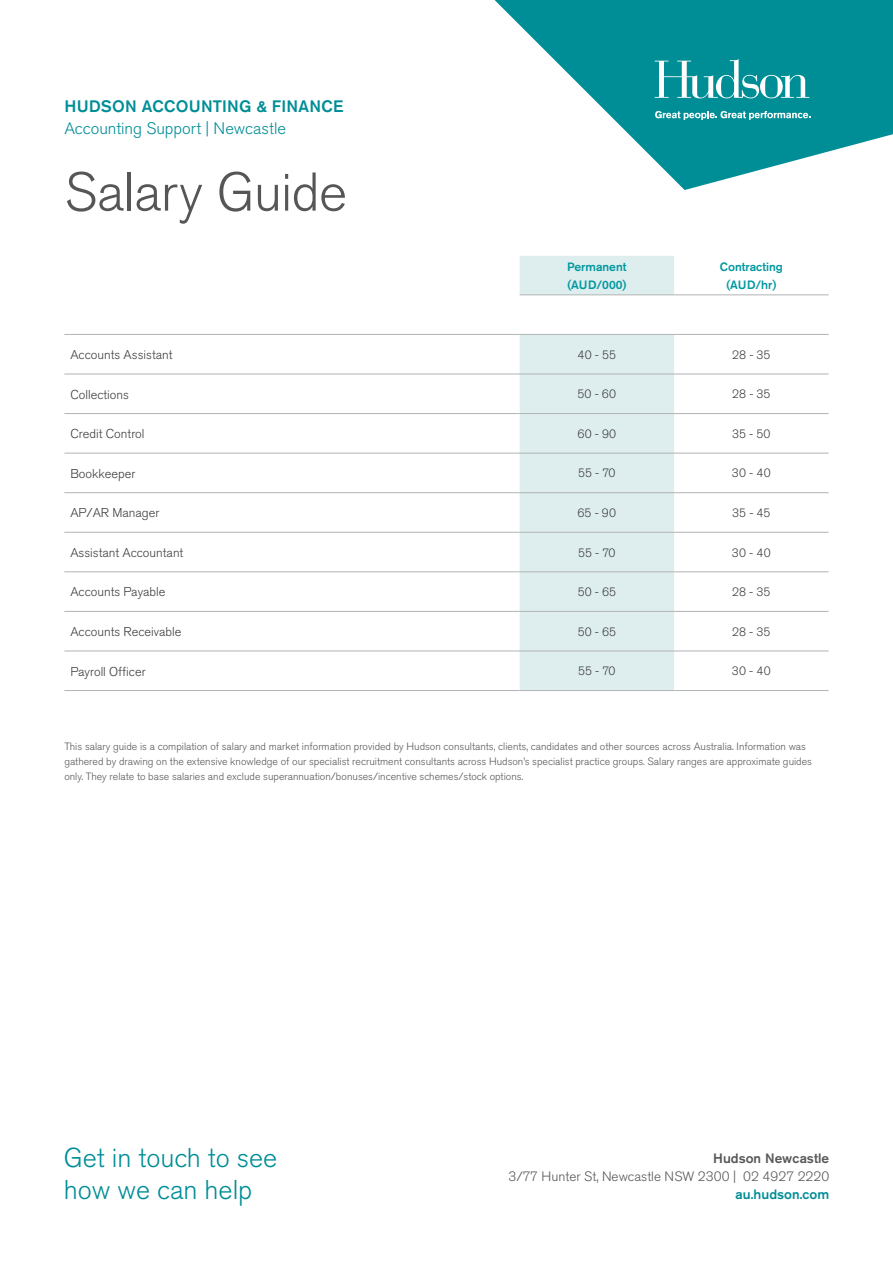
<style>
.page{position:relative;width:893px;height:1263px;background:#fff}
.page>*{position:absolute;margin:0;border:0;box-sizing:border-box;transform-origin:0 0}
.t1{font:300 54px "Akzidenz Grotesk Pro";letter-spacing:-.015em;color:#555658}
.t2{font:300 27px/32.4px "Akzidenz Grotesk Pro";color:#008e96}
.t3{font:300 16.5px "Akzidenz Grotesk Pro";color:#008e96}
.t4{font:500 16.5px "Akzidenz Grotesk Pro";letter-spacing:.015em;color:#008e96}
.t5{font:300 13.5px "Akzidenz Grotesk Pro";color:#58585a}
.t6{font:500 13.5px "Akzidenz Grotesk Pro";color:#58585a}
.t7{font:500 13.5px "Akzidenz Grotesk Pro";color:#008e96}
.t8{font:300 12.75px "Akzidenz Grotesk Pro";color:#3e3d40}
.t9{font:300 12px "Akzidenz Grotesk Pro";color:#3e3d40}
.t10{font:500 12px/18px "Akzidenz Grotesk Pro";color:#00989f}
.t11{font:300 10.5px/15px "Akzidenz Grotesk Pro";color:#58585a}
</style>
<div class="page">
<div style="left:520px;top:256px;width:154px;height:434px;background:#deeeee"></div>
<div style="left:520px;top:295px;width:154px;height:39px;background:#fff"></div>
<hr style="left:520px;top:295px;width:154px;height:1px;background:#b1b3b4">
<hr style="left:674px;top:295px;width:155px;height:1px;background:#b1b3b4">
<hr style="left:64px;top:374px;width:456px;height:1px;background:#b1b3b4">
<hr style="left:520px;top:374px;width:154px;height:1px;background:#b1b3b4">
<hr style="left:674px;top:374px;width:155px;height:1px;background:#b1b3b4">
<hr style="left:64px;top:413px;width:456px;height:1px;background:#b1b3b4">
<hr style="left:520px;top:413px;width:154px;height:1px;background:#b1b3b4">
<hr style="left:674px;top:413px;width:155px;height:1px;background:#b1b3b4">
<hr style="left:64px;top:492px;width:456px;height:1px;background:#b1b3b4">
<hr style="left:520px;top:492px;width:154px;height:1px;background:#b1b3b4">
<hr style="left:674px;top:492px;width:155px;height:1px;background:#b1b3b4">
<hr style="left:64px;top:532px;width:456px;height:1px;background:#b1b3b4">
<hr style="left:520px;top:532px;width:154px;height:1px;background:#b1b3b4">
<hr style="left:674px;top:532px;width:155px;height:1px;background:#b1b3b4">
<hr style="left:64px;top:572px;width:456px;height:1px;background:#b1b3b4">
<hr style="left:520px;top:572px;width:154px;height:1px;background:#b1b3b4">
<hr style="left:674px;top:572px;width:155px;height:1px;background:#b1b3b4">
<hr style="left:64px;top:611px;width:456px;height:1px;background:#b1b3b4">
<hr style="left:520px;top:611px;width:154px;height:1px;background:#b1b3b4">
<hr style="left:674px;top:611px;width:155px;height:1px;background:#b1b3b4">
<hr style="left:64px;top:651px;width:456px;height:1px;background:#b1b3b4">
<hr style="left:520px;top:651px;width:154px;height:1px;background:#b1b3b4">
<hr style="left:674px;top:651px;width:155px;height:1px;background:#b1b3b4">
<hr style="left:64px;top:690px;width:456px;height:1px;background:#b1b3b4">
<hr style="left:520px;top:690px;width:154px;height:1px;background:#b1b3b4">
<hr style="left:674px;top:690px;width:155px;height:1px;background:#b1b3b4">
<hr style="left:64px;top:453px;width:456px;height:1px;background:#b1b3b4">
<hr style="left:520px;top:453px;width:154px;height:1px;background:#b1b3b4">
<hr style="left:674px;top:453px;width:155px;height:1px;background:#b1b3b4">
<hr style="left:64px;top:334px;width:456px;height:1px;background:#b1b3b4">
<hr style="left:520px;top:334px;width:154px;height:1px;background:#b1b3b4">
<hr style="left:674px;top:334px;width:155px;height:1px;background:#b1b3b4">
<svg style="left:495px;top:0;width:398px;height:190px;fill:#008e96"></svg>
<svg style="left:655px;top:111px;width:155px;height:9px"></svg>
<svg style="left:655px;top:59px;width:154px;height:39px"></svg>
<h3 class="t4" style="left:64px;top:96px;width:280px">HUDSON ACCOUNTING &amp; FINANCE</h3>
<h3 class="t3" style="left:64px;top:118px;width:223px">Accounting Support | Newcastle</h3>
<h1 class="t1" style="left:64px;top:157px;width:284px">Salary Guide</h1>
<p class="t10" style="left:567px;top:257px;width:61px">Permanent (AUD/000)</p>
<p class="t10" style="left:720px;top:257px;width:65px;text-align:center">Contracting (AUD/hr)</p>
<p class="t8" style="left:70px;top:346px;width:104px">Accounts Assistant</p>
<p class="t9" style="left:578px;top:347px;width:40px">40 - 55</p>
<p class="t9" style="left:732px;top:347px;width:40px">28 - 35</p>
<p class="t8" style="left:70px;top:386px;width:60px">Collections</p>
<p class="t9" style="left:578px;top:386px;width:40px">50 - 60</p>
<p class="t9" style="left:732px;top:386px;width:40px">28 - 35</p>
<p class="t8" style="left:70px;top:425px;width:76px">Credit Control</p>
<p class="t9" style="left:577px;top:426px;width:40px">60 - 90</p>
<p class="t9" style="left:732px;top:426px;width:40px">35 - 50</p>
<p class="t8" style="left:70px;top:465px;width:67px">Bookkeeper</p>
<p class="t9" style="left:578px;top:465px;width:39px">55 - 70</p>
<p class="t9" style="left:732px;top:465px;width:40px">30 - 40</p>
<p class="t8" style="left:70px;top:504px;width:91px">AP/AR Manager</p>
<p class="t9" style="left:578px;top:505px;width:40px">65 - 90</p>
<p class="t9" style="left:732px;top:505px;width:40px">35 - 45</p>
<p class="t8" style="left:70px;top:544px;width:115px">Assistant Accountant</p>
<p class="t9" style="left:578px;top:545px;width:39px">55 - 70</p>
<p class="t9" style="left:732px;top:545px;width:40px">30 - 40</p>
<p class="t8" style="left:70px;top:584px;width:97px">Accounts Payable</p>
<p class="t9" style="left:578px;top:584px;width:40px">50 - 65</p>
<p class="t9" style="left:732px;top:584px;width:40px">28 - 35</p>
<p class="t8" style="left:70px;top:623px;width:113px">Accounts Receivable</p>
<p class="t9" style="left:578px;top:624px;width:40px">50 - 65</p>
<p class="t9" style="left:732px;top:624px;width:40px">28 - 35</p>
<p class="t8" style="left:70px;top:663px;width:77px">Payroll Officer</p>
<p class="t9" style="left:578px;top:663px;width:39px">55 - 70</p>
<p class="t9" style="left:732px;top:663px;width:40px">30 - 40</p>
<p class="t11" style="left:64px;top:739px;width:749px">This salary guide is a compilation of salary and market information provided by Hudson consultants, clients, candidates and other sources across Australia. Information was gathered by drawing on the extensive knowledge of our specialist recruitment consultants across Hudson’s specialist practice groups. Salary ranges are approximate guides only. They relate to base salaries and exclude superannuation/bonuses/incentive schemes/stock options.</p>
<h2 class="t2" style="left:64px;top:1141px;width:215px">Get in touch to see how we can help</h2>
<p class="t6" style="left:713px;top:1150px;width:118px">Hudson Newcastle</p>
<p class="t5" style="left:509px;top:1168px;width:322px">3/77 Hunter St, Newcastle NSW 2300 | 02 4927 2220</p>
<p class="t7" style="left:736px;top:1186px;width:95px">au.hudson.com</p>
</div>
